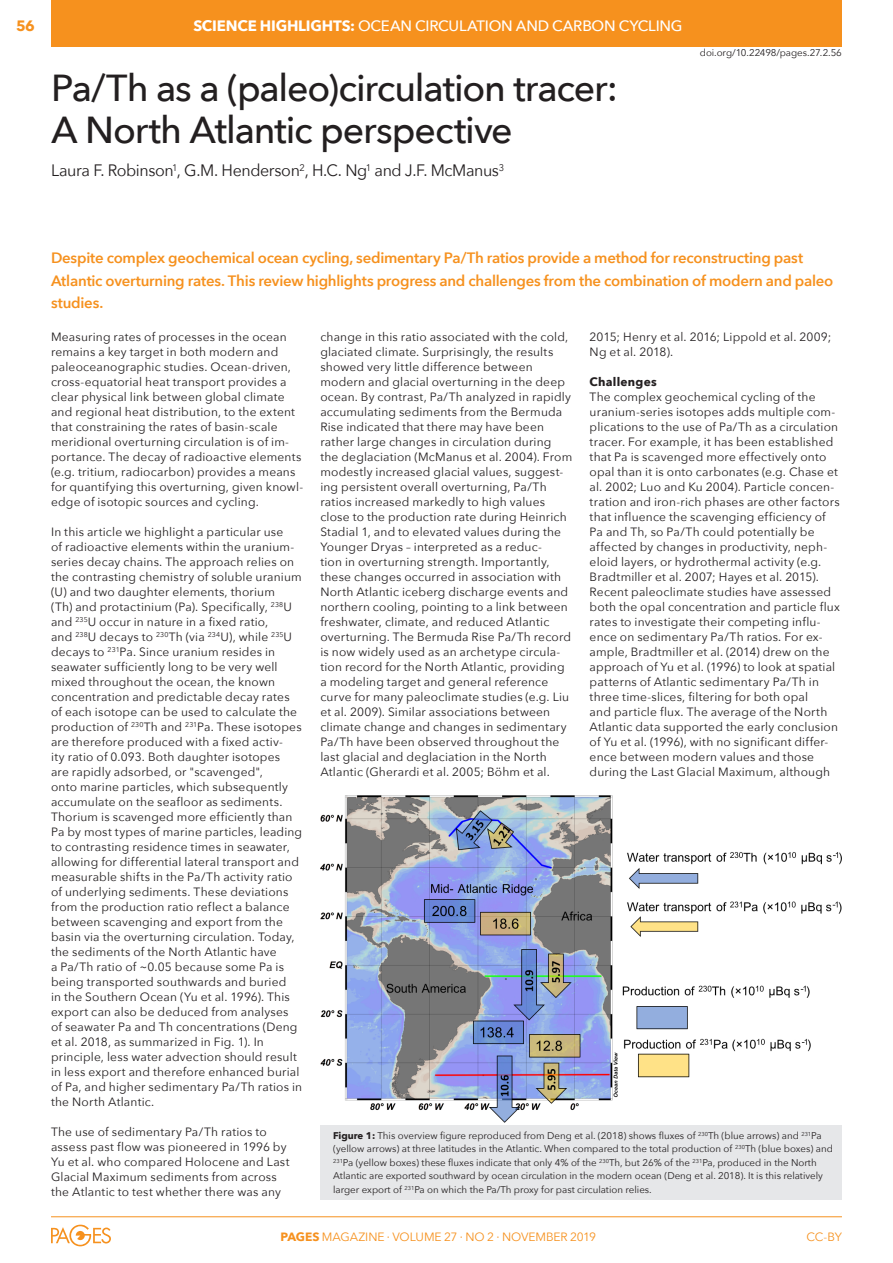
<style>
.page{position:relative;width:893px;height:1263px;background:#fff}
.page>*{position:absolute;margin:0;border:0;box-sizing:border-box;transform-origin:0 0}
.ARTICLE-Title{font:500 37.5px/42px "Avenir Next";letter-spacing:-.03em;color:#231f20}
.ARTICLE-Authors{font:16.5px "Avenir Next";letter-spacing:-.025em;color:#231f20}
.ARTICLE-Abstract{font:600 15px/22.5px "Avenir Next";letter-spacing:-.015em;color:#f6911e}
.t1{font:500 15px "Avenir Next";letter-spacing:-.015em;color:#fff}
.t2{font:700 15px "Avenir Next";color:#f6911e}
._3col-text{font:12px/15px "Avenir Next";letter-spacing:.015em;color:#231f20}
.t3{font:12px "Avenir Next";letter-spacing:-.01em;color:#f6911e}
._3col-subtitles{font:700 12px "Avenir Next";letter-spacing:.02em;color:#231f20}
.ARTICLE-Figure_Capti{font:9.75px/13.5px "Avenir Next";color:#231f20}
.DOI{font:9.75px "Avenir Next";letter-spacing:-.005em;color:#231f20}
.s1{font-weight:700}
</style>
<div class="page">
<hr style="left:51px;top:1216px;width:791px;height:1px;background:#f6911e">
<svg style="left:51px;top:1225px;width:60px;height:21px"></svg>
<div style="left:51px;top:0;width:791px;height:46px;background:#f6911e"></div>
<div style="left:320px;top:1125px;width:522px;height:74px;background:#e6e7e9"></div>
<img style="left:320px;top:795px;width:522px;height:327px">
<p class="t2" style="left:16px;top:13px;width:20px">56</p>
<p class="t1" style="left:193px;top:13px;width:491px"><span class="s1">SCIENCE HIGHLIGHTS:</span> Ocean Circulatio n and Carbo n Cycling</p>
<p class="ARTICLE-Title" style="left:51px;top:66px;width:568px">Pa/Th as a (paleo)circulation tracer:<br>A N orth Atlantic perspective</p>
<p class="ARTICLE-Authors" style="left:51px;top:157px;width:455px">Laura F. Robinson<sup>1</sup>, G.M. Henderson<sup>2</sup>, H.C. Ng<sup>1</sup> and J.F. McManus<sup>3</sup></p>
<p class="DOI" style="left:700px;top:45px;width:144px">doi.org/10.22498/pages.27.2.56</p>
<p class="ARTICLE-Abstract" style="left:51px;top:246px;width:784px">Despite complex geochemical ocean cycling, sedimentary Pa/Th ratios provide a method for reconstructing past<br>Atlantic overturning rates. This review highlights progress and challenges from the combination of modern and paleo studies.</p>
<p class="_3col-text" style="left:51px;top:329px;width:254px">Measuring rates of processes in the ocean remains a key target in both modern and paleoceanographic studies. Ocean-driven, cross-equatorial heat transport provides a clear physical link between global climate and regional heat distribution, to the extent that constraining the rates of basin-scale meridional overturning circulation is of im&shy;portance. The decay of radioactive elements (e.g. tritium, radiocarbon) provides a means for quantifying this overturning, given knowl&shy;edge of isotopic sources and cycling.</p>
<p class="_3col-text" style="left:51px;top:524px;width:253px">In this article we highlight a particular use<br>of radioactive elements within the uranium&shy;series decay chains. The approach relies on the contrasting chemistry of soluble uranium (U) and two daughter elements, thorium<br>(Th) and protactinium (Pa). Specifically, <sup>238</sup>U and <sup>235</sup>U occur in nature in a fixed ratio,<br>and <sup>238</sup>U decays to <sup>230</sup>Th (via <sup>234</sup>U), while <sup>235</sup>U decays to <sup>231</sup>Pa. Since uranium resides in seawater sufficiently long to be very well mixed throughout the ocean, the known concentration and predictable decay rates of each isotope can be used to calculate the production of <sup>230</sup>Th and <sup>231</sup>Pa. These isotopes are therefore produced with a fixed activ-<br>ity ratio of 0.093. Both daughter isotopes<br>are rapidly adsorbed, or "scavenged",<br>onto marine particles, which subsequently accumulate on the seafloor as sediments.<br>Thorium is scavenged more efficiently than Pa by most types of marine particles, leading to contrasting residence times in seawater, allowing for differential lateral transport and measurable shifts in the Pa/Th activity ratio of underlying sediments. These deviations from the production ratio reflect a balance between scavenging and export from the basin via the overturning circulation. Today, the sediments of the North Atlantic have<br>a Pa/Th ratio of ~0.05 because some Pa is being transported southwards and buried<br>in the Southern Ocean (Yu et al. 1996). This export can also be deduced from analyses of seawater Pa and Th concentrations (Deng et al. 2018, as summarized in Fig. 1). In principle, less water advection should result in less export and therefore enhanced burial of Pa, and higher sedimentary Pa/Th ratios in the North Atlantic.</p>
<p class="_3col-text" style="left:51px;top:1124px;width:240px">The use of sedimentary Pa/Th ratios to assess past flow was pioneered in 1996 by Yu et al. who compared Holocene and Last Glacial Maximum sediments from across the Atlantic to test whether there was any</p>
<p class="_3col-text" style="left:320px;top:329px;width:253px">change in this ratio associated with the cold, glaciated climate. Surprisingly, the results showed very little difference between modern and glacial overturning in the deep ocean. By contrast, Pa/Th analyzed in rapidly accumulating sediments from the Bermuda Rise indicated that there may have been rather large changes in circulation during the deglaciation (McManus et al. 2004). From modestly increased glacial values, suggest&shy;ing persistent overall overturning, Pa/Th ratios increased markedly to high values close to the production rate during Heinrich Stadial 1, and to elevated values during the Younger Dryas – interpreted as a reduc-<br>tion in overturning strength. Importantly, these changes occurred in association with North Atlantic iceberg discharge events and northern cooling, pointing to a link between freshwater, climate, and reduced Atlantic overturning. The Bermuda Rise Pa/Th record is now widely used as an archetype circula&shy;tion record for the North Atlantic, providing a modeling target and general reference curve for many paleoclimate studies (e.g. Liu et al. 2009). Similar associations between climate change and changes in sedimentary Pa/Th have been observed throughout the last glacial and deglaciation in the North Atlantic (Gherardi et al. 2005; Böhm et al.</p>
<p class="_3col-text" style="left:590px;top:329px;width:243px">2015; Henry et al. 2016; Lippold et al. 2009;<br>Ng et al. 2018).</p>
<p class="_3col-subtitles" style="left:590px;top:372px;width:69px">Challenges</p>
<p class="_3col-text" style="left:590px;top:389px;width:252px">The complex geochemical cycling of the uranium-series isotopes adds multiple com&shy;plications to the use of Pa/Th as a circulation tracer. For example, it has been established that Pa is scavenged more effectively onto opal than it is onto carbonates (e.g. Chase et al. 2002; Luo and Ku 2004). Particle concen&shy;tration and iron-rich phases are other factors that influence the scavenging efficiency of Pa and Th, so Pa/Th could potentially be affected by changes in productivity, neph&shy;eloid layers, or hydrothermal activity (e.g.<br>Bradtmiller et al. 2007; Hayes et al. 2015).<br>Recent paleoclimate studies have assessed both the opal concentration and particle flux rates to investigate their competing influ&shy;ence on sedimentary Pa/Th ratios. For ex&shy;ample, Bradtmiller et al. (2014) drew on the approach of Yu et al. (1996) to look at spatial patterns of Atlantic sedimentary Pa/Th in three time-slices, filtering for both opal<br>and particle flux. The average of the North Atlantic data supported the early conclusion of Yu et al. (1996), with no significant differ&shy;ence between modern values and those during the Last Glacial Maximum, although</p>
<p class="ARTICLE-Figure_Capti" style="left:333px;top:1128px;width:501px"><span class="s1">Figure 1:</span> This overview figure reproduced from Deng et al. (2018) shows fluxes of <sup>230</sup>Th (blue arrows) and <sup>231</sup>Pa (yellow arrows) at three latitudes in the Atlantic. When compared to the total production of <sup>230</sup>Th (blue boxes) and <sup>231</sup>Pa (yellow boxes) these fluxes indicate that only 4% of the <sup>230</sup>Th, but 26% of the <sup>231</sup>Pa, produced in the North Atlantic are exported southward by ocean circulation in the modern ocean (Deng et al. 2018). It is this relatively larger export of <sup>231</sup>Pa on which the Pa/Th proxy for past circulation relies.</p>
<p class="t3" style="left:281px;top:1227px;width:240px"><span class="s1">PAGES</span> MAGAZINE ∙ VOLUME 27 ∙ NO 2 ∙ Novem</p>
<p class="t3" style="left:546px;top:1227px;width:52px">ber 2019</p>
<p class="t3" style="left:807px;top:1227px;width:37px">CC-BY</p>
</div>
